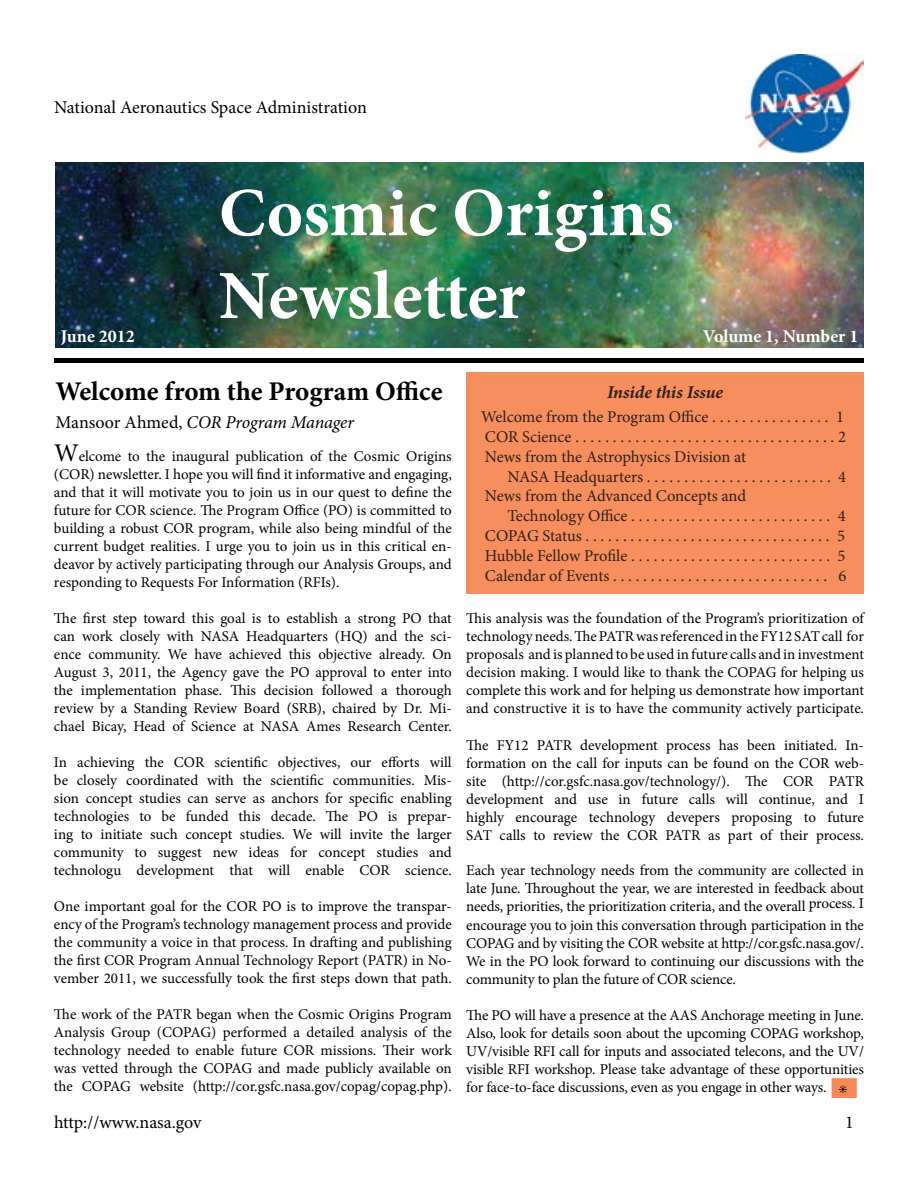
<style>
.page{position:relative;width:918px;height:1188px;background:#fff}
.page>*{position:absolute;margin:0;border:0;box-sizing:border-box;transform-origin:0 0}
.t1{font:700 69px/82.8px "Minion Pro";color:#fff}
.t2{font:700 27px "Minion Pro";color:#000}
.t3{font:18px "Minion Pro";letter-spacing:-.005em;color:#000}
.t4{font:italic 18px "Minion Pro";letter-spacing:-.01em;color:#000}
.t5{font:700 18px "Minion Pro";color:#fff}
.t6{font:italic 700 18px "Minion Pro";letter-spacing:-.005em;color:#000}
.t7{font:16.5px/19.8px "Minion Pro";letter-spacing:-.005em;color:#000}
.t8{font:15px/18px "Minion Pro";letter-spacing:-.005em;color:#000;text-align:justify}
.s1{font-style:normal}
.s2{font-size:25.5px}
</style>
<div class="page">
<img style="left:56px;top:162px;width:808px;height:186px">
<img style="left:746px;top:54px;width:118px;height:99px">
<div style="left:466px;top:373px;width:398px;height:221px;background:#f68a57"></div>
<div style="left:54px;top:358px;width:810px;height:5px;background:#000"></div>
<div style="left:834px;top:1080px;width:21px;height:16px;background:#f68a57"></div>
<div style="left:832px;top:1078px;width:25px;height:20px;border:4px solid #f68a57"></div>
<p class="t3" style="left:54px;top:95px;width:314px">National Aeronautics Space Administration</p>
<p class="t5" style="left:61px;top:323px;width:75px">June 2012</p>
<h1 class="t1" style="left:219px;top:171px;width:456px">Cosmic Origins<br>Newsletter</h1>
<p class="t5" style="left:703px;top:323px;width:157px">Volume 1, Number 1</p>
<h2 class="t2" style="left:56px;top:372px;width:389px">Welcome from the Program Office</h2>
<p class="t4" style="left:56px;top:410px;width:300px"><span class="s1">Mansoor Ahmed,</span> COR Program Manager</p>
<p class="t8" style="left:54px;top:448px;width:399px"><span class="s2">W</span>elcome to the inaugural publication of the Cosmic Origins (COR) newsletter. I hope you will find it informative and engaging, and that it will motivate you to join us in our quest to define the future for COR science. The Program Office (PO) is committed to building a robust COR program, while also being mindful of the current budget realities. I urge you to join us in this critical en&shy;deavor by actively participating through our Analysis Groups, and responding to Requests For Information (RFIs).</p>
<p class="t8" style="left:54px;top:610px;width:399px">The first step toward this goal is to establish a strong PO that can work closely with NASA Headquarters (HQ) and the sci&shy;ence community. We have achieved this objective already. On August 3, 2011, the Agency gave the PO approval to enter into the implementation phase. This decision followed a thorough review by a Standing Review Board (SRB), chaired by Dr. Mi&shy;chael Bicay, Head of Science at NASA Ames Research Center.</p>
<p class="t8" style="left:54px;top:754px;width:399px">In achieving the COR scientific objectives, our efforts will be closely coordinated with the scientific communities. Mis&shy;sion concept studies can serve as anchors for specific enabling technologies to be funded this decade. The PO is prepar&shy;ing to initiate such concept studies. We will invite the larger community to suggest new ideas for concept studies and technologu development that will enable COR science.</p>
<p class="t8" style="left:54px;top:898px;width:399px">One important goal for the COR PO is to improve the transpar&shy;ency of the Program’s technology management process and provide the community a voice in that process. In drafting and publishing the first COR Program Annual Technology Report (PATR) in No&shy;vember 2011, we successfully took the first steps down that path.</p>
<p class="t8" style="left:54px;top:1006px;width:399px">The work of the PATR began when the Cosmic Origins Program Analysis Group (COPAG) performed a detailed analysis of the technology needed to enable future COR missions. Their work was vetted through the COPAG and made publicly available on the COPAG website (http://cor.gsfc.nasa.gov/copag/copag.php).</p>
<p class="t6" style="left:607px;top:379px;width:118px">Inside this Issue</p>
<p class="t7" style="left:481px;top:407px;width:366px">Welcome from the Program Office . . . . . . . . . . . . . . . . 1<br>COR Science . . . . . . . . . . . . . . . . . . . . . . . . . . . . . . . . . . . 2<br>News from the Astrophysics Division at</p>
<p class="t7" style="left:485px;top:467px;width:363px;text-indent:22px">NASA Headquarters . . . . . . . . . . . . . . . . . . . . . . . . . 4<br>News from the Advanced Concepts and</p>
<p class="t7" style="left:485px;top:506px;width:363px;text-align:justify;text-indent:22px">Technology Office . . . . . . . . . . . . . . . . . . . . . . . . . . . 4<br>COPAG Status . . . . . . . . . . . . . . . . . . . . . . . . . . . . . . . . . 5<br>Hubble Fellow Profile . . . . . . . . . . . . . . . . . . . . . . . . . . . 5<br>Calendar of Events . . . . . . . . . . . . . . . . . . . . . . . . . . . . . 6</p>
<p class="t8" style="left:466px;top:609px;width:399px">This analysis was the foundation of the Program’s prioritization of technology needs. The PATR was referenced in the FY12 SAT call for proposals and is planned to be used in future calls and in investment decision making. I would like to thank the COPAG for helping us complete this work and for helping us demonstrate how important and constructive it is to have the community actively participate.</p>
<p class="t8" style="left:466px;top:737px;width:399px">The FY12 PATR development process has been initiated. In&shy;formation on the call for inputs can be found on the COR web&shy;site (http://cor.gsfc.nasa.gov/technology/). The COR PATR development and use in future calls will continue, and I highly encourage technology devepers proposing to future SAT calls to review the COR PATR as part of their process.</p>
<p class="t8" style="left:466px;top:861px;width:399px">Each year technology needs from the community are collected in late June. Throughout the year, we are interested in feedback about needs, priorities, the prioritization criteria, and the overall process. I encourage you to join this conversation through participation in the COPAG and by visiting the COR website at http://cor.gsfc.nasa.gov/.<br>We in the PO look forward to continuing our discussions with the community to plan the future of COR science.</p>
<p class="t8" style="left:466px;top:1006px;width:399px">The PO will have a presence at the AAS Anchorage meeting in June.<br>Also, look for details soon about the upcoming COPAG workshop, UV/visible RFI call for inputs and associated telecons, and the UV/ visible RFI workshop. Please take advantage of these opportunities for face-to-face discussions, even as you engage in other ways.</p>
<p class="t8" style="left:833px;top:1094px;width:11px;rotate:-90deg">•</p>
<p class="t3" style="left:54px;top:1110px;width:149px">http://www.nasa.gov</p>
<p class="t3" style="left:845px;top:1110px;width:10px">1</p>
</div>
